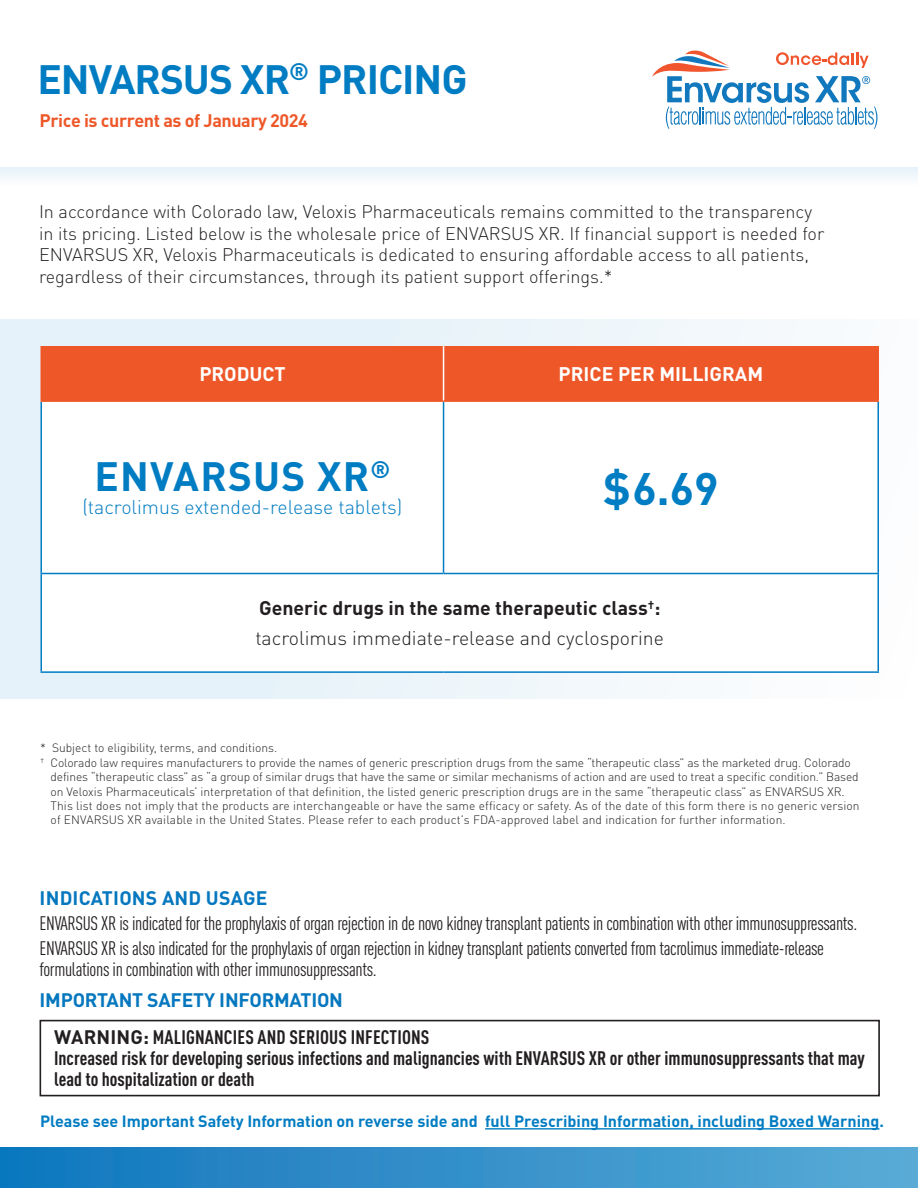
<style>
.page{position:relative;width:918px;height:1188px;background:#fff}
.page>*{position:absolute;margin:0;border:0;box-sizing:border-box;transform-origin:0 0}
.t1{font:700 45px "DINOT";color:#007dc3}
.t2{font:700 40.5px "DINOT";letter-spacing:-.025em;color:#007cc2}
.t3{font:700 40.5px "DINOT";letter-spacing:.03em;color:#007cc2}
.t4{font:300 19.5px/30.2px "DINOT";color:#231f20}
.t5{font:300 19.5px "DINOT";color:#007cc2}
.t6{font:700 19.5px "DINOT";color:#fff}
.t7{font:condensed 19.35px/24.8px "DINOT";letter-spacing:-.02em;color:#231f20}
.t8{font:700 condensed 19.35px/36.5px "DINOT";color:#231f20}
.t9{font:700 19.35px "DINOT";letter-spacing:.01em;color:#0577be}
.t10{font:300 18px/21.6px "DINOT";color:#231f20}
.t11{font:700 18px "DINOT";letter-spacing:-.025em;color:#ee5829}
.t12{font:700 16.2px "DINOT";letter-spacing:-.005em;color:#007cc2}
.t13{font:300 12px "DINOT";color:#231f20}
.s1{font-weight:700}
.s2{font-stretch:normal;color:#0577be}
.s3{font-stretch:normal}
</style>
<div class="page">
<svg style="left:652px;top:51px;width:226px;height:78px"></svg>
<div style="left:0;top:320px;width:918px;height:379px;background:linear-gradient(to right,#e1eff8,#fafcfd)"></div>
<div style="left:41px;top:346px;width:403px;height:55px;background:#ee5829"></div>
<div style="left:444px;top:346px;width:434px;height:55px;background:#ee5829"></div>
<div style="left:41px;top:401px;width:403px;height:173px;background:#fff"></div>
<div style="left:444px;top:401px;width:434px;height:173px;background:#fff"></div>
<div style="left:41px;top:574px;width:837px;height:98px;background:#fff"></div>
<hr style="left:40px;top:402px;width:2px;height:171px;background:#007cc2">
<hr style="left:443px;top:402px;width:1px;height:171px;background:#007cc2">
<hr style="left:877px;top:402px;width:2px;height:171px;background:#007cc2">
<hr style="left:40px;top:573px;width:404px;height:1px;background:#007cc2">
<hr style="left:40px;top:574px;width:2px;height:97px;background:#007cc2">
<hr style="left:444px;top:573px;width:435px;height:1px;background:#007cc2">
<hr style="left:877px;top:574px;width:2px;height:97px;background:#007cc2">
<hr style="left:40px;top:671px;width:404px;height:2px;background:#007cc2">
<hr style="left:444px;top:671px;width:435px;height:2px;background:#007cc2">
<hr style="left:40px;top:400px;width:404px;height:2px;background:#ee5829">
<hr style="left:444px;top:400px;width:435px;height:2px;background:#ee5829">
<hr style="left:443px;top:346px;width:1px;height:54px;background:#fff">
<hr style="left:40px;top:346px;width:2px;height:54px;background:#ee5829">
<hr style="left:877px;top:346px;width:2px;height:54px;background:#ee5829">
<div style="left:40px;top:1020px;width:840px;height:76px;border:2px solid #231f20"></div>
<div style="left:0;top:1148px;width:918px;height:40px;background:linear-gradient(to right,#0f76be,#59abd6)"></div>
<div style="left:0;top:167px;width:918px;height:19px;background:#f2f8fb"></div>
<hr style="left:485px;top:1128px;width:394px;height:2px;background:#007cc2">
<h2 class="t2" style="left:38px;top:47px;width:432px">ENVARSUS XR<sup>®</sup> PRICING</h2>
<h3 class="t11" style="left:40px;top:106px;width:270px">Price is current as of January 2024</h3>
<p class="t10" style="left:39px;top:199px;width:787px">In accordance with Colorado law, Veloxis Pharmaceuticals remains committed to the transparency in its pricing. Listed below is the wholesale price of ENVARSUS XR. If financial support is needed for ENVARSUS XR, Veloxis Pharmaceuticals is dedicated to ensuring affordable access to all patients, regardless of their circumstances, through its patient support offerings.*</p>
<h3 class="t6" style="left:199px;top:359px;width:88px">PRODUCT</h3>
<h3 class="t6" style="left:559px;top:359px;width:206px">PRICE PER MILLIGRAM</h3>
<h2 class="t3" style="left:94px;top:445px;width:298px">ENVARSUS XR<sup>®</sup></h2>
<h3 class="t5" style="left:82px;top:493px;width:322px">(tacrolimus extended-release tablets)</h3>
<h1 class="t1" style="left:603px;top:453px;width:117px">$6.69</h1>
<h3 class="t4" style="left:255px;top:592px;width:410px"><span class="s1">Generic drugs in the same therapeutic class</span><sup>†</sup><span class="s1">: </span>tacrolimus immediate-release and cyclosporine</h3>
<p class="t13" style="left:40px;top:739px;width:239px">* Subject to eligibility, terms, and conditions.</p>
<p class="t13" style="left:40px;top:753px;width:812px"><sup>†</sup> Colorado law requires manufacturers to provide the names of generic prescription drugs from the same “therapeutic class” as the marketed drug. Colorado</p>
<p class="t13" style="left:51px;top:768px;width:810px">defines “therapeutic class” as “a group of similar drugs that have the same or similar mechanisms of action and are used to treat a specific condition.” Based</p>
<p class="t13" style="left:51px;top:782px;width:796px">on Veloxis Pharmaceuticals’ interpretation of that definition, the listed generic prescription drugs are in the same “therapeutic class” as ENVARSUS XR.</p>
<p class="t13" style="left:51px;top:797px;width:811px">This list does not imply that the products are interchangeable or have the same efficacy or safety. As of the date of this form there is no generic version</p>
<p class="t13" style="left:51px;top:811px;width:737px">of ENVARSUS XR available in the United States. Please refer to each product’s FDA-approved label and indication for further information.</p>
<h3 class="t9" style="left:40px;top:883px;width:229px">INDICATIONS AND USAGE</h3>
<p class="t7" style="left:40px;top:910px;width:819px">ENVARSUS XR is indicated for the prophylaxis of organ rejection in de novo kidney transplant patients in combination with other immunosuppressants.<br>ENVARSUS XR is also indicated for the prophylaxis of organ rejection in kidney transplant patients converted from tacrolimus immediate-release</p>
<h3 class="t7" style="left:40px;top:955px;width:339px">formulations in combination with other immunosuppressants.</h3>
<h3 class="t8" style="left:54px;top:981px;width:377px;text-indent:-15px"><span class="s2">IMPORTANT SAFETY INFORMATION<br></span><span class="s3">WARNING:</span> MALIGNANCIES AND SERIOUS INFECTIONS</h3>
<h3 class="t8" style="left:54px;top:1046px;width:812px;line-height:21px">Increased risk for developing serious infections and malignancies with ENVARSUS XR or other immunosuppressants that may lead to hospitalization or death</h3>
<h3 class="t12" style="left:40px;top:1108px;width:845px">Please see Important Safety Information on reverse side and full Prescribing Information, including Boxed Warning.</h3>
</div>
